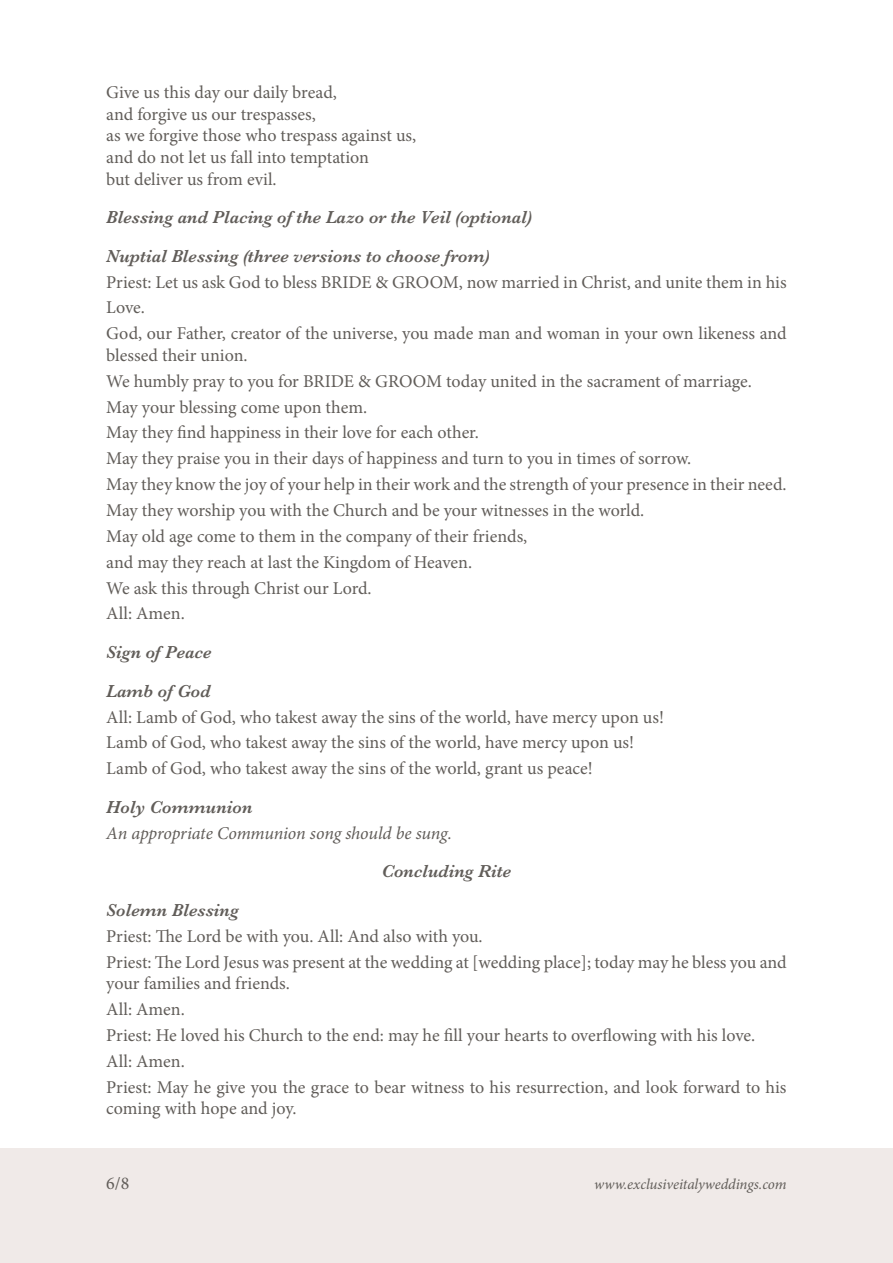
<style>
.page{position:relative;width:893px;height:1263px;background:#fff}
.page>*{position:absolute;margin:0;border:0;box-sizing:border-box;transform-origin:0 0}
.t1{font:18px/25.8px "Minion Pro";letter-spacing:-.005em;color:#615d59}
.t2{font:italic 600 18px/38.5px "Baskerville";color:#615d59}
.t3{font:italic 18px "Minion Pro";letter-spacing:-.01em;color:#615d59}
.t4{font:italic 15px "Minion Pro";letter-spacing:-.005em;color:#615d59}
</style>
<div class="page">
<div style="left:0;top:1148px;width:893px;height:115px;background:#f0eae8"></div>
<p class="t1" style="left:106px;top:82px;width:311px;line-height:21.6px">Give us this day our daily bread,<br>and forgive us our trespasses,<br>as we forgive those who trespass against us, and do not let us fall into temptation<br>but deliver us from evil.</p>
<p class="t2" style="left:106px;top:198px;width:427px">Blessing and Placing of the Lazo or the Veil (optional)<br>Nuptial Blessing (three versions to choose from)</p>
<p class="t1" style="left:106px;top:269px;width:682px">Priest: Let us ask God to bless BRIDE &amp; GROOM, now married in Christ, and unite them in his<br>Love.<br>God, our Father, creator of the universe, you made man and woman in your own likeness and</p>
<p class="t1" style="left:106px;top:342px;width:682px">blessed their union.<br>We humbly pray to you for BRIDE &amp; GROOM today united in the sacrament of marriage.<br>May your blessing come upon them.<br>May they find happiness in their love for each other.<br>May they praise you in their days of happiness and turn to you in times of sorrow.<br>May they know the joy of your help in their work and the strength of your presence in their need.<br>May they worship you with the Church and be your witnesses in the world.<br>May old age come to them in the company of their friends,<br>and may they reach at last the Kingdom of Heaven.<br>We ask this through Christ our Lord.<br>All: Amen.</p>
<p class="t2" style="left:106px;top:633px;width:107px">Sign of Peace<br>Lamb of God</p>
<p class="t1" style="left:106px;top:704px;width:559px">All: Lamb of God, who takest away the sins of the world, have mercy upon us!<br>Lamb of God, who takest away the sins of the world, have mercy upon us!<br>Lamb of God, who takest away the sins of the world, grant us peace!</p>
<p class="t2" style="left:106px;top:788px;width:148px">Holy Communion</p>
<p class="t3" style="left:106px;top:821px;width:347px">An appropriate Communion song should be sung.</p>
<p class="t2" style="left:382px;top:852px;width:131px">Concluding Rite</p>
<p class="t2" style="left:106px;top:891px;width:134px">Solemn Blessing</p>
<p class="t1" style="left:106px;top:923px;width:682px">Priest: The Lord be with you. All: And also with you.<br>Priest: The Lord Jesus was present at the wedding at [wedding place]; today may he bless you and</p>
<p class="t1" style="left:106px;top:971px;width:682px">your families and friends.<br>All: Amen.<br>Priest: He loved his Church to the end: may he fill your hearts to overflowing with his love.<br>All: Amen.<br>Priest: May he give you the grace to bear witness to his resurrection, and look forward to his</p>
<p class="t1" style="left:106px;top:1096px;width:192px">coming with hope and joy.</p>
<p class="t1" style="left:106px;top:1170px;width:25px">6/8</p>
<p class="t4" style="left:594px;top:1174px;width:194px">www.exclusiveitalyweddings.com</p>
</div>
